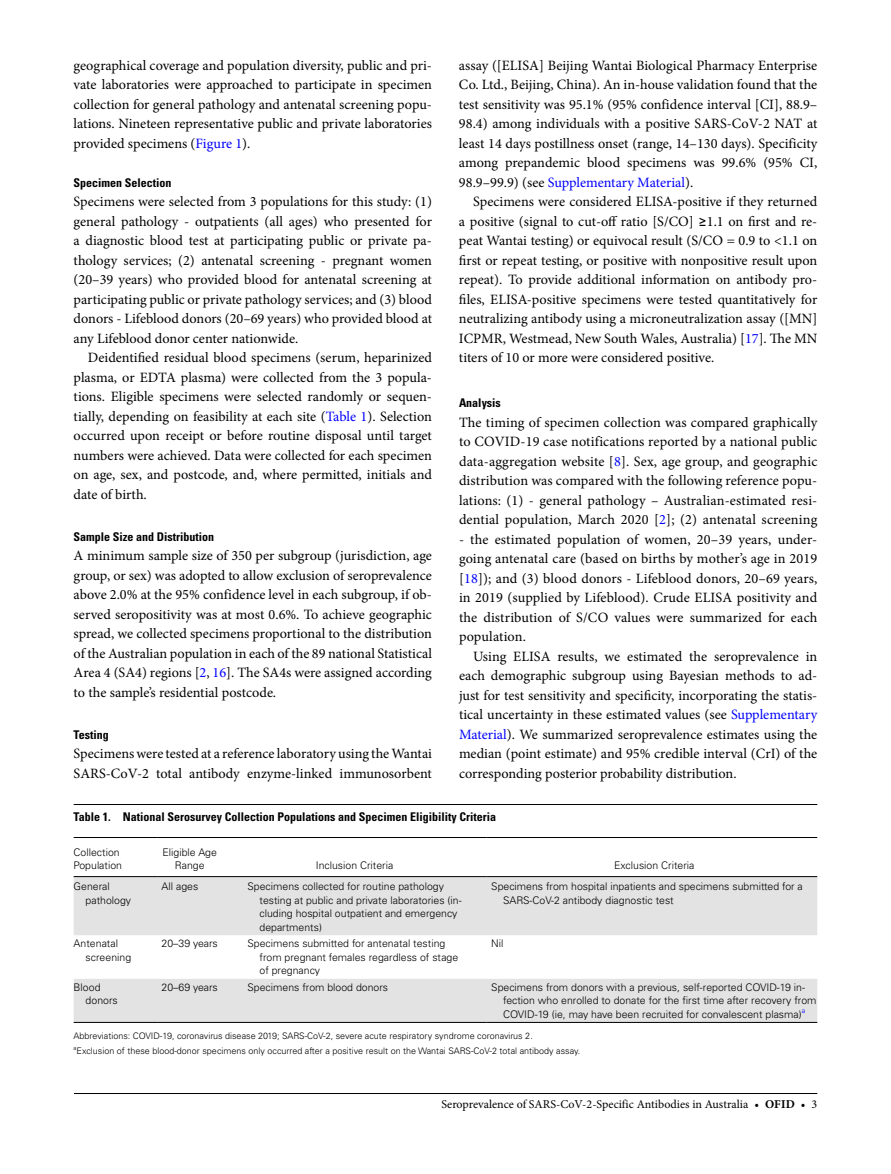
<style>
.page{position:relative;width:891px;height:1174px;background:#fff}
.page>*{position:absolute;margin:0;border:0;box-sizing:border-box;transform-origin:0 0}
.t1{font:14.25px/19.5px "Minion Pro";color:#000;text-align:justify}
.t2{font:700 condensed 12px "Univers LT Std";color:#000}
.t3{font:12px "Minion Pro";color:#000}
.t4{font:300 10.5px/13.5px "Univers LT Std";color:#000}
.t5{font:300 9px/15px "Univers LT Std";color:#000}
.t6{font:300 6.9px "Univers LT Std";color:#00f}
.s1{color:#00f}
.s2{font-family:"Arial MT Std"}
.s3{font-weight:700}
</style>
<div class="page">
<hr style="left:74px;top:1093px;width:743px;height:1px;background:#000">
<hr style="left:74px;top:804px;width:743px;height:1px;background:#000">
<svg style="left:74px;top:877px;width:743px;height:145px;fill:#e3e3e3"></svg>
<hr style="left:74px;top:837px;width:83px;height:1px;background:#000">
<hr style="left:74px;top:876px;width:83px;height:1px;background:#000">
<hr style="left:157px;top:837px;width:86px;height:1px;background:#000">
<hr style="left:157px;top:876px;width:86px;height:1px;background:#000">
<hr style="left:243px;top:837px;width:244px;height:1px;background:#000">
<hr style="left:243px;top:876px;width:244px;height:1px;background:#000">
<hr style="left:487px;top:837px;width:330px;height:1px;background:#000">
<hr style="left:487px;top:876px;width:330px;height:1px;background:#000">
<hr style="left:74px;top:1022px;width:83px;height:1px;background:#000">
<hr style="left:157px;top:1022px;width:86px;height:1px;background:#000">
<hr style="left:243px;top:1022px;width:244px;height:1px;background:#000">
<hr style="left:487px;top:1022px;width:330px;height:1px;background:#000">
<p class="t1" style="left:459px;top:55px;width:360px">assay ([ELISA] Beijing Wantai Biological Pharmacy Enterprise Co. Ltd., Beijing, China). An in-house validation found that the test sensitivity was 95.1% (95% confidence interval [CI], 88.9– 98.4) among individuals with a positive SARS-CoV-2 NAT at least 14 days postillness onset (range, 14–130 days). Specificity among prepandemic blood specimens was 99.6% (95% CI, 98.9–99.9) (see <span class="s1">Supplementary Material</span>).</p>
<p class="t1" style="left:459px;top:192px;width:360px;text-indent:14px">Specimens were considered ELISA-positive if they returned a positive (signal to cut-off ratio [S/CO] <span class="s2">≥</span>1.1 on first and re&shy;peat Wantai testing) or equivocal result (S/CO = 0.9 to &lt;1.1 on first or repeat testing, or positive with nonpositive result upon repeat). To provide additional information on antibody pro&shy;files, ELISA-positive specimens were tested quantitatively for neutralizing antibody using a microneutralization assay ([MN] ICPMR, Westmead, New South Wales, Australia) [<span class="s1">17</span>]. The MN titers of 10 or more were considered positive.</p>
<p class="t2" style="left:459px;top:395px;width:43px">Analysis</p>
<p class="t1" style="left:459px;top:412px;width:360px">The timing of specimen collection was compared graphically to COVID-19 case notifications reported by a national public data-aggregation website [<span class="s1">8</span>]. Sex, age group, and geographic distribution was compared with the following reference popu&shy;lations: (1) - general pathology – Australian-estimated resi&shy;dential population, March 2020 [<span class="s1">2</span>]; (2) antenatal screening</p>
<p class="t1" style="left:459px;top:529px;width:360px">- the estimated population of women, 20–39 years, under&shy;going antenatal care (based on births by mother’s age in 2019 [<span class="s1">18</span>]); and (3) blood donors - Lifeblood donors, 20–69 years, in 2019 (supplied by Lifeblood). Crude ELISA positivity and the distribution of S/CO values were summarized for each population.</p>
<p class="t1" style="left:459px;top:646px;width:360px;text-indent:14px">Using ELISA results, we estimated the seroprevalence in each demographic subgroup using Bayesian methods to ad&shy;just for test sensitivity and specificity, incorporating the statis&shy;tical uncertainty in these estimated values (see <span class="s1">Supplementary Material</span>). We summarized seroprevalence estimates using the median (point estimate) and 95% credible interval (CrI) of the corresponding posterior probability distribution.</p>
<p class="t2" style="left:74px;top:810px;width:424px">Table 1. National Serosurvey Collection Populations and Specimen Eligibility Criteria</p>
<p class="t4" style="left:74px;top:845px;width:50px">Collection<br>Population</p>
<p class="t4" style="left:163px;top:845px;width:56px;text-align:center">Eligible Age<br>Range</p>
<p class="t1" style="left:74px;top:55px;width:360px">geographical coverage and population diversity, public and pri&shy;vate laboratories were approached to participate in specimen collection for general pathology and antenatal screening popu&shy;lations. Nineteen representative public and private laboratories provided specimens (<span class="s1">Figure 1</span>).</p>
<p class="t2" style="left:74px;top:175px;width:100px">Specimen Selection</p>
<p class="t1" style="left:74px;top:192px;width:360px">Specimens were selected from 3 populations for this study: (1) general pathology - outpatients (all ages) who presented for a diagnostic blood test at participating public or private pa&shy;thology services; (2) antenatal screening - pregnant women (20–39 years) who provided blood for antenatal screening at participating public or private pathology services; and (3) blood donors - Lifeblood donors (20–69 years) who provided blood at any Lifeblood donor center nationwide.</p>
<p class="t1" style="left:74px;top:348px;width:360px;text-indent:14px">Deidentified residual blood specimens (serum, heparinized plasma, or EDTA plasma) were collected from the 3 popula&shy;tions. Eligible specimens were selected randomly or sequen&shy;tially, depending on feasibility at each site (<span class="s1">Table 1</span>). Selection occurred upon receipt or before routine disposal until target numbers were achieved. Data were collected for each specimen on age, sex, and postcode, and, where permitted, initials and date of birth.</p>
<p class="t2" style="left:74px;top:529px;width:142px">Sample Size and Distribution</p>
<p class="t1" style="left:74px;top:546px;width:360px">A minimum sample size of 350 per subgroup (jurisdiction, age group, or sex) was adopted to allow exclusion of seroprevalence above 2.0% at the 95% confidence level in each subgroup, if ob&shy;served seropositivity was at most 0.6%. To achieve geographic spread, we collected specimens proportional to the distribution of the Australian population in each of the 89 national Statistical Area 4 (SA4) regions [<span class="s1">2</span>, <span class="s1">16</span>]. The SA4s were assigned according to the sample’s residential postcode.</p>
<p class="t2" style="left:74px;top:727px;width:37px">Testing</p>
<p class="t1" style="left:74px;top:744px;width:360px">Specimens were tested at a reference laboratory using the Wantai<br>SARS-CoV-2 total antibody enzyme-linked immunosorbent</p>
<p class="t4" style="left:316px;top:859px;width:79px">Inclusion Criteria</p>
<p class="t4" style="left:614px;top:859px;width:82px">Exclusion Criteria</p>
<p class="t4" style="left:86px;top:880px;width:47px;text-indent:-12px">General pathology</p>
<p class="t4" style="left:162px;top:880px;width:38px">All ages</p>
<p class="t4" style="left:260px;top:880px;width:204px;text-indent:-12px">Specimens collected for routine pathology testing at public and private laboratories (in&shy;cluding hospital outpatient and emergency departments)</p>
<p class="t4" style="left:503px;top:880px;width:301px;text-indent:-12px">Specimens from hospital inpatients and specimens submitted for a<br>SARS-CoV-2 antibody diagnostic test</p>
<p class="t4" style="left:86px;top:937px;width:47px;text-indent:-12px">Antenatal screening</p>
<p class="t4" style="left:162px;top:937px;width:58px">20–39 years</p>
<p class="t4" style="left:260px;top:937px;width:200px;text-indent:-12px">Specimens submitted for antenatal testing from pregnant females regardless of stage of pregnancy</p>
<p class="t4" style="left:491px;top:937px;width:14px">Nil</p>
<p class="t4" style="left:86px;top:980px;width:34px;text-indent:-12px">Blood donors</p>
<p class="t4" style="left:162px;top:980px;width:58px">20–69 years</p>
<p class="t4" style="left:248px;top:980px;width:142px">Specimens from blood donors</p>
<p class="t4" style="left:503px;top:980px;width:315px;text-indent:-12px">Specimens from donors with a previous, self-reported COVID-19 in&shy;fection who enrolled to donate for the first time after recovery from<br>COVID-19 (ie, may have been recruited for convalescent plasma)</p>
<p class="t6" style="left:802px;top:1007px;width:5px">a</p>
<p class="t5" style="left:74px;top:1029px;width:508px">Abbreviations: COVID-19, coronavirus disease 2019; SARS-CoV-2, severe acute respiratory syndrome coronavirus 2.<br><sup>a</sup>Exclusion of these blood-donor specimens only occurred after a positive result on the Wantai SARS-CoV-2 total antibody assay.</p>
<p class="t3" style="left:441px;top:1096px;width:377px">Seroprevalence of SARS-CoV-2-Specific Antibodies in Australia • <span class="s3">OFID</span> • 3</p>
</div>
